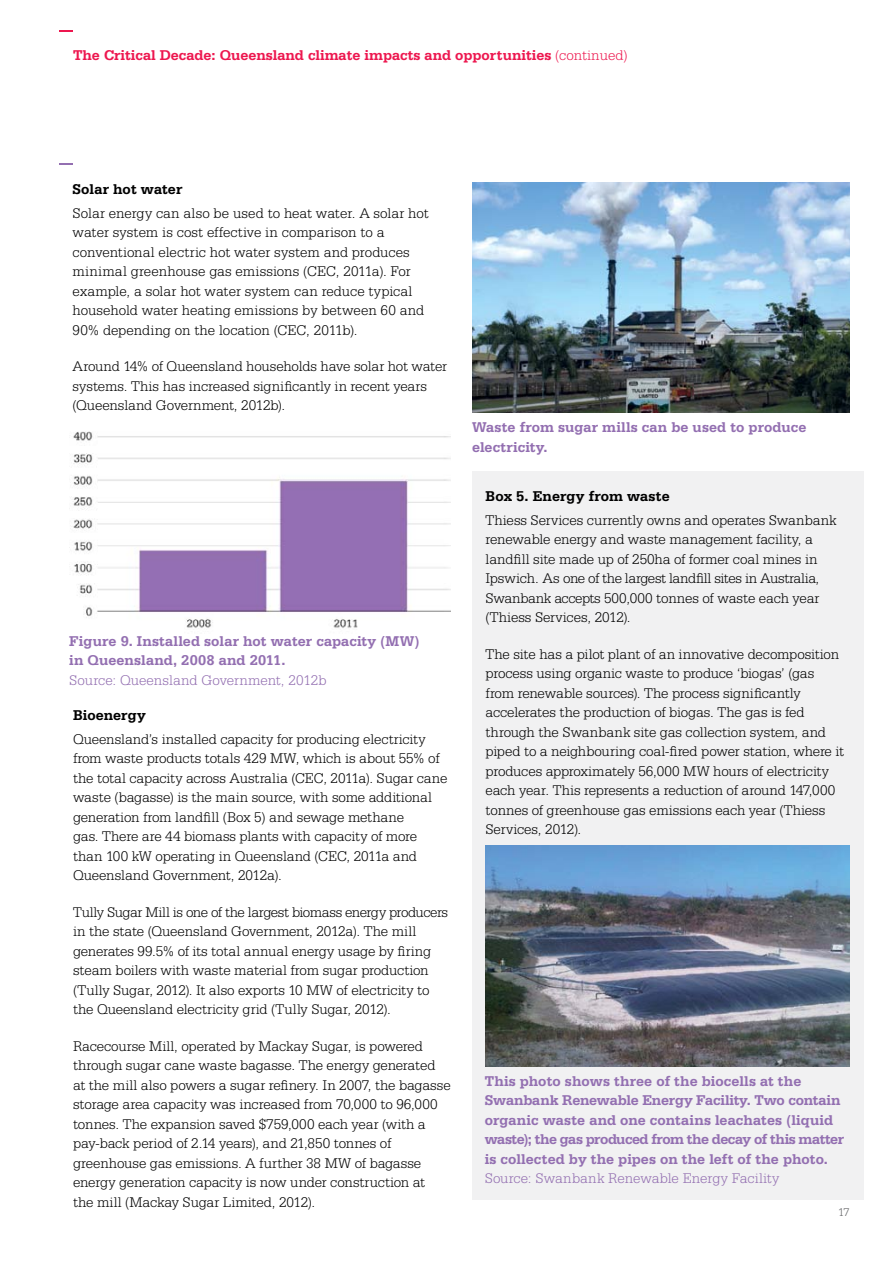
<style>
.page{position:relative;width:893px;height:1263px;background:#fff}
.page>*{position:absolute;margin:0;border:0;box-sizing:border-box;transform-origin:0 0}
.t1{font:300 15px/19.5px "Serifa BT";letter-spacing:-.01em;color:#000}
.t2{font:700 15px/19.5px "Serifa BT";letter-spacing:.005em;color:#936fb1}
.t3{font:300 15px "Serifa BT";color:#936fb1}
.t4{font:700 15px "Serifa BT";color:#ed174f}
.t5{font:700 15px "Serifa BT";letter-spacing:.01em;color:#000}
.t6{font:300 12px "Serifa BT";color:#636466}
.s1{font-weight:300}
</style>
<div class="page">
<svg style="left:60px;top:30px;width:13px;height:2px"></svg>
<svg style="left:60px;top:163px;width:13px;height:2px"></svg>
<img style="left:69px;top:431px;width:382px;height:197px">
<div style="left:472px;top:471px;width:391px;height:728px;background:#f1f1f2"></div>
<img style="left:486px;top:845px;width:364px;height:221px">
<img style="left:472px;top:183px;width:378px;height:229px">
<p class="t4" style="left:73px;top:46px;width:556px">The Critical Decade: Queensland climate impacts and opportunities <span class="s1">(continued)</span></p>
<p class="t5" style="left:73px;top:180px;width:111px">Solar hot water</p>
<p class="t1" style="left:73px;top:203px;width:358px">Solar energy can also be used to heat water. A solar hot water system is cost effective in comparison to a conventional electric hot water system and produces minimal greenhouse gas emissions (CEC, 2011a). For example, a solar hot water system can reduce typical household water heating emissions by between 60 and 90% depending on the location (CEC, 2011b).</p>
<p class="t1" style="left:73px;top:357px;width:376px">Around 14% of Queensland households have solar hot water systems. This has increased significantly in recent years (Queensland Government, 2012b).</p>
<p class="t2" style="left:69px;top:630px;width:352px">Figure 9. Installed solar hot water capacity (MW) in Queensland, 2008 and 2011.</p>
<p class="t3" style="left:69px;top:671px;width:259px">Source: Queensland Government, 2012b</p>
<p class="t5" style="left:73px;top:706px;width:74px">Bioenergy</p>
<p class="t1" style="left:73px;top:729px;width:376px">Queensland’s installed capacity for producing electricity from waste products totals 429 MW, which is about 55% of the total capacity across Australia (CEC, 2011a). Sugar cane waste (bagasse) is the main source, with some additional generation from landfill (Box 5) and sewage methane<br>gas. There are 44 biomass plants with capacity of more than 100 kW operating in Queensland (CEC, 2011a and Queensland Government, 2012a).</p>
<p class="t1" style="left:73px;top:902px;width:377px">Tully Sugar Mill is one of the largest biomass energy producers in the state (Queensland Government, 2012a). The mill generates 99.5% of its total annual energy usage by firing steam boilers with waste material from sugar production (Tully Sugar, 2012). It also exports 10 MW of electricity to the Queensland electricity grid (Tully Sugar, 2012).</p>
<p class="t1" style="left:73px;top:1036px;width:379px">Racecourse Mill, operated by Mackay Sugar, is powered through sugar cane waste bagasse. The energy generated at the mill also powers a sugar refinery. In 2007, the bagasse storage area capacity was increased from 70,000 to 96,000 tonnes. The expansion saved $759,000 each year (with a pay-back period of 2.14 years), and 21,850 tonnes of greenhouse gas emissions. A further 38 MW of bagasse energy generation capacity is now under construction at<br>the mill (Mackay Sugar Limited, 2012).</p>
<p class="t2" style="left:472px;top:417px;width:336px">Waste from sugar mills can be used to produce electricity.</p>
<p class="t5" style="left:486px;top:487px;width:186px">Box 5. Energy from waste</p>
<p class="t1" style="left:486px;top:510px;width:353px">Thiess Services currently owns and operates Swanbank renewable energy and waste management facility, a landfill site made up of 250ha of former coal mines in Ipswich. As one of the largest landfill sites in Australia, Swanbank accepts 500,000 tonnes of waste each year (Thiess Services, 2012).</p>
<p class="t1" style="left:486px;top:644px;width:360px">The site has a pilot plant of an innovative decomposition process using organic waste to produce ‘biogas’ (gas from renewable sources). The process significantly accelerates the production of biogas. The gas is fed through the Swanbank site gas collection system, and piped to a neighbouring coal-fired power station, where it produces approximately 56,000 MW hours of electricity each year. This represents a reduction of around 147,000 tonnes of greenhouse gas emissions each year (Thiess Services, 2012).</p>
<p class="t2" style="left:485px;top:1071px;width:361px">This photo shows three of the biocells at the Swanbank Renewable Energy Facility. Two contain organic waste and one contains leachates (liquid waste); the gas produced from the decay of this matter is collected by the pipes on the left of the photo.</p>
<p class="t3" style="left:485px;top:1170px;width:296px">Source: Swanbank Renewable Energy Facility</p>
<p class="t6" style="left:838px;top:1205px;width:13px">17</p>
</div>
